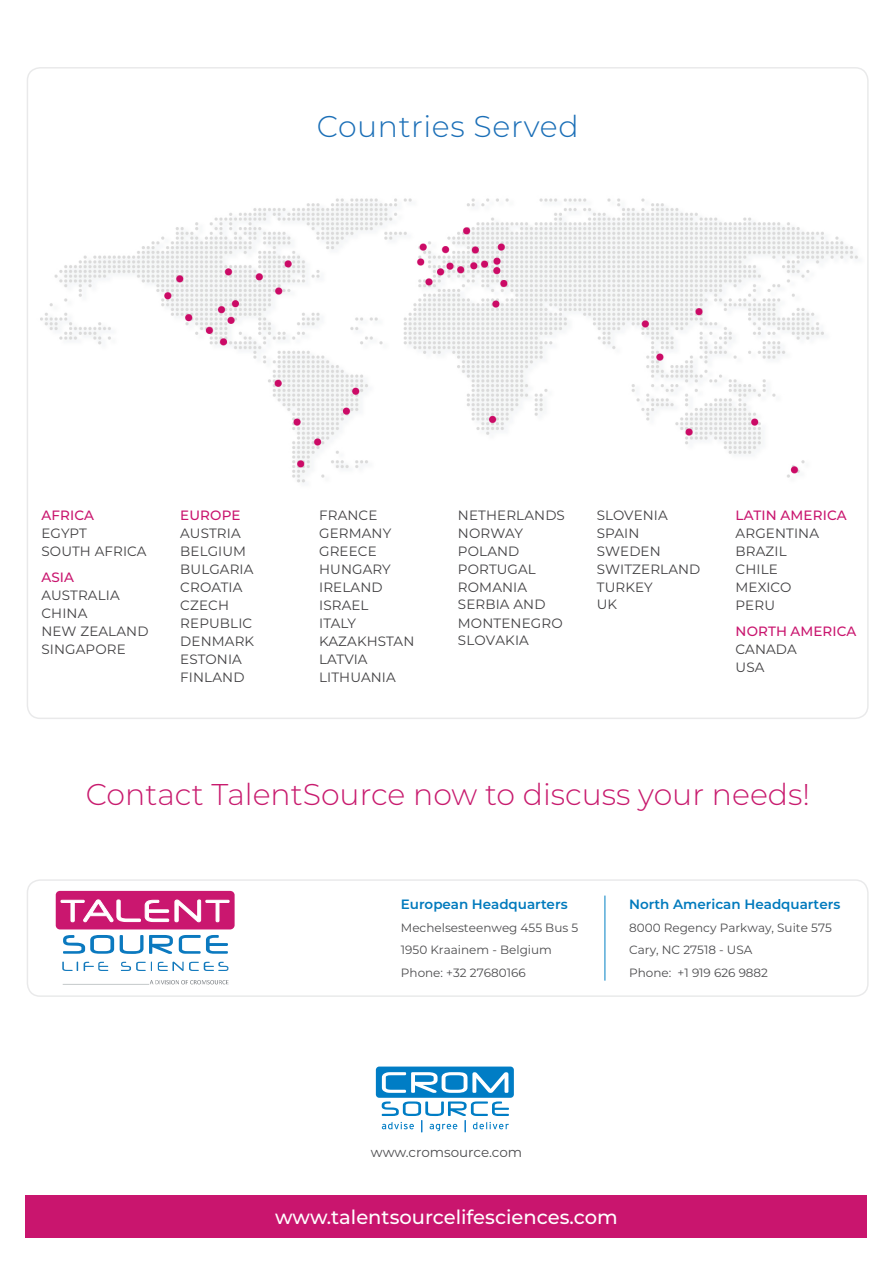
<style>
.page{position:relative;width:893px;height:1263px;background:#fff}
.page>*{position:absolute;margin:0;border:0;box-sizing:border-box;transform-origin:0 0}
.t1{font:300 30px "Montserrat";color:#c81b6e}
.t2{font:300 30px "Montserrat";letter-spacing:.02em;color:#1b6fb7}
.t3{font:500 19.5px "Montserrat";color:#fff}
.t4{font:13.5px/18px "Montserrat";letter-spacing:.01em;color:#414042}
.t5{font:600 13.5px "Montserrat";color:#007abd}
.t6{font:500 13.5px "Montserrat";letter-spacing:.01em;color:#c9156e}
.t7{font:13.5px "Montserrat";color:#4d4d4f}
.t8{font:12px/21.5px "Montserrat";color:#4d4d4f}
</style>
<div class="page">
<div style="left:26px;top:1195px;width:841px;height:42px;background:#c9156e"></div>
<div style="left:376px;top:1066px;width:138px;height:32px;background:#007dc5;border-radius:3px"></div>
<svg style="left:382px;top:1072px;width:126px;height:21px"></svg>
<svg style="left:382px;top:1101px;width:127px;height:31px"></svg>
<div style="left:27px;top:879px;width:842px;height:118px;border:2px solid #a7a9ac;border-radius:13px"></div>
<div style="left:56px;top:891px;width:179px;height:38px;background:#ca176f;border-radius:4px"></div>
<svg style="left:61px;top:899px;width:108px;height:23px"></svg>
<svg style="left:175px;top:899px;width:54px;height:23px"></svg>
<svg style="left:63px;top:935px;width:51px;height:19px"></svg>
<svg style="left:120px;top:935px;width:53px;height:19px"></svg>
<svg style="left:179px;top:935px;width:49px;height:19px"></svg>
<svg style="left:62px;top:962px;width:16px;height:9px"></svg>
<svg style="left:84px;top:962px;width:24px;height:9px"></svg>
<svg style="left:121px;top:962px;width:31px;height:9px"></svg>
<svg style="left:158px;top:962px;width:70px;height:9px"></svg>
<svg style="left:150px;top:980px;width:79px;height:4px"></svg>
<hr style="left:63px;top:984px;width:86px;height:1px;background:#c5c9ca">
<hr style="left:604px;top:895px;width:1px;height:86px;background:#0080c3">
<img style="left:40px;top:198px;width:818px;height:285px">
<h1 class="t2" style="left:317px;top:106px;width:263px">Countries Served</h1>
<p class="t6" style="left:41px;top:506px;width:54px">AFRICA</p>
<p class="t4" style="left:41px;top:524px;width:107px">EGYPT<br>SOUTH AFRICA</p>
<p class="t6" style="left:41px;top:568px;width:34px">ASIA</p>
<p class="t4" style="left:41px;top:586px;width:109px">AUSTRALIA<br>CHINA<br>NEW ZEALAND<br>SINGAPORE</p>
<p class="t6" style="left:180px;top:506px;width:62px">EUROPE</p>
<p class="t4" style="left:180px;top:524px;width:75px">AUSTRIA<br>BELGIUM<br>BULGARIA<br>CROATIA<br>CZECH<br>REPUBLIC<br>DENMARK<br>ESTONIA<br>FINLAND</p>
<p class="t4" style="left:319px;top:505px;width:97px">FRANCE<br>GERMANY<br>GREECE<br>HUNGARY<br>IRELAND<br>ISRAEL<br>ITALY<br>KAZAKHSTAN<br>LATVIA<br>LITHUANIA</p>
<p class="t4" style="left:458px;top:506px;width:108px">NETHERLANDS<br>NORWAY<br>POLAND<br>PORTUGAL<br>ROMANIA<br>SERBIA AND<br>MONTENEGRO<br>SLOVAKIA</p>
<p class="t4" style="left:597px;top:506px;width:105px">SLOVENIA<br>SPAIN<br>SWEDEN<br>SWITZERLAND<br>TURKEY<br>UK</p>
<p class="t6" style="left:736px;top:505px;width:113px">LATIN AMERICA</p>
<p class="t4" style="left:736px;top:523px;width:85px">ARGENTINA<br>BRAZIL<br>CHILE<br>MEXICO<br>PERU</p>
<p class="t6" style="left:736px;top:622px;width:122px">NORTH AMERICA</p>
<p class="t4" style="left:736px;top:640px;width:63px">CANADA<br>USA</p>
<h1 class="t1" style="left:86px;top:774px;width:726px">Contact TalentSource now to discuss your needs!</h1>
<p class="t5" style="left:401px;top:895px;width:168px">European Headquarters</p>
<p class="t8" style="left:401px;top:917px;width:179px">Mechelsesteenweg 455 Bus 5<br>1950 Kraainem - Belgium</p>
<p class="t8" style="left:401px;top:961px;width:126px">Phone: +32 27680166</p>
<p class="t5" style="left:629px;top:895px;width:213px">North American Headquarters</p>
<p class="t8" style="left:629px;top:916px;width:204px">8000 Regency Parkway, Suite 575</p>
<p class="t8" style="left:629px;top:939px;width:125px">Cary, NC 27518 - USA</p>
<p class="t8" style="left:678px;top:961px;width:92px">+1 919 626 9882</p>
<p class="t8" style="left:629px;top:961px;width:44px">Phone:</p>
<p class="t7" style="left:371px;top:1143px;width:153px">www.cromsource.com</p>
<h2 class="t3" style="left:275px;top:1203px;width:344px">www.talentsourcelifesciences.com</h2>
</div>
